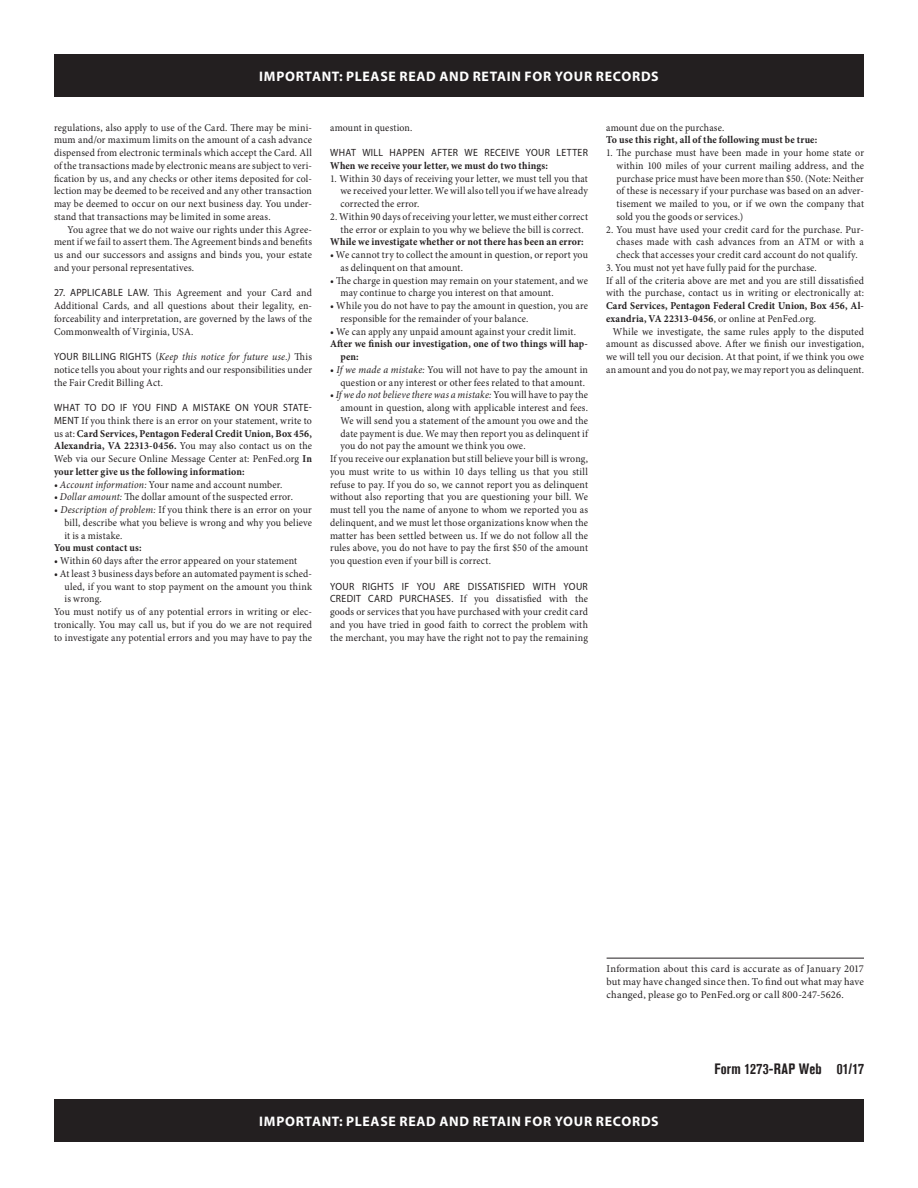
<style>
.page{position:relative;width:918px;height:1188px;background:#fff}
.page>*{position:absolute;margin:0;border:0;box-sizing:border-box;transform-origin:0 0}
.t1{font:700 condensed 15px "Akzidenz Grotesk Std";letter-spacing:.015em;color:#231f20}
.t2{font:700 13.8px "Myriad Pro";letter-spacing:.05em;color:#fff}
.t3{font:10.5px/12.8px "Minion Pro";letter-spacing:.015em;color:#231f20;text-align:justify;scale:.94 1}
.t4{font:700 10.5px/12.8px "Minion Pro";letter-spacing:.015em;color:#231f20;scale:.94 1}
.t5{font:10.5px/12.8px "Minion Pro";letter-spacing:.015em;color:#231f20;text-align:justify}
.s1{font-family:"Myriad Pro"}
.s2{font-style:italic}
.s3{font-weight:700}
.s4{font-family:"Myriad Pro";font-weight:400}
</style>
<div class="page">
<div style="left:54px;top:54px;width:810px;height:43px;background:#231f20"></div>
<div style="left:54px;top:1100px;width:810px;height:42px;background:#231f20"></div>
<hr style="left:607px;top:958px;width:257px;height:1px;background:#231f20">
<p class="t2" style="left:259px;top:67px;width:401px">IMPORTANT: PLEASE READ AND RETAIN FOR YOUR RECORDS</p>
<p class="t3" style="left:54px;top:121px;width:276px">regulations, also apply to use of the Card. There may be mini&shy;mum and/or maximum limits on the amount of a cash advance dispensed from electronic terminals which accept the Card. All of the transactions made by electronic means are subject to veri&shy;fication by us, and any checks or other items deposited for col&shy;lection may be deemed to be received and any other transaction may be deemed to occur on our next business day. You under&shy;stand that transactions may be limited in some areas.</p>
<p class="t3" style="left:54px;top:223px;width:276px;text-indent:14px">You agree that we do not waive our rights under this Agree&shy;ment if we fail to assert them. The Agreement binds and benefits us and our successors and assigns and binds you, your estate and your personal representatives.</p>
<p class="t3" style="left:54px;top:287px;width:276px"><span class="s1">27. APPLICABLE LAW.</span> This Agreement and your Card and Additional Cards, and all questions about their legality, en&shy;forceability and interpretation, are governed by the laws of the Commonwealth of Virginia, USA.</p>
<p class="t3" style="left:54px;top:350px;width:276px"><span class="s1">YOUR BILLING RIGHTS (</span><span class="s2">Keep this notice for future use.)</span> This notice tells you about your rights and our responsibilities under the Fair Credit Billing Act.</p>
<p class="t3" style="left:54px;top:401px;width:276px"><span class="s1">WHAT TO DO IF YOU FIND A MISTAKE ON YOUR STATE-MENT</span> If you think there is an error on your statement, write to us at: <span class="s3">Card Services, Pentagon Federal Credit Union, Box 456, Alexandria, VA 22313-0456.</span> You may also contact us on the Web via our Secure Online Message Center at: PenFed.org <span class="s3">In your letter give us the following information:</span></p>
<p class="t3" style="left:54px;top:478px;width:245px"><span class="s2">• Account information:</span> Your name and account number.</p>
<p class="t3" style="left:54px;top:491px;width:256px"><span class="s2">• Dollar amount:</span> The dollar amount of the suspected error.</p>
<p class="t3" style="left:64px;top:503px;width:265px;text-indent:-10px"><span class="s2">• Description of problem:</span> If you think there is an error on your bill, describe what you believe is wrong and why you believe it is a mistake.</p>
<p class="t4" style="left:54px;top:541px;width:95px">You must contact us:</p>
<p class="t3" style="left:54px;top:554px;width:260px">• Within 60 days after the error appeared on your statement</p>
<p class="t3" style="left:64px;top:567px;width:265px;text-indent:-10px">• At least 3 business days before an automated payment is sched&shy;uled, if you want to stop payment on the amount you think is wrong.</p>
<p class="t3" style="left:54px;top:605px;width:276px">You must notify us of any potential errors in writing or elec&shy;tronically. You may call us, but if you do we are not required to investigate any potential errors and you may have to pay the</p>
<p class="t3" style="left:330px;top:121px;width:89px">amount in question.</p>
<p class="t4" style="left:330px;top:146px;width:276px"><span class="s4">WHAT WILL HAPPEN AFTER WE RECEIVE YOUR LETTER<br></span>When we receive your letter, we must do two things:</p>
<p class="t3" style="left:340px;top:172px;width:265px;text-indent:-10px">1. Within 30 days of receiving your letter, we must tell you that we received your letter. We will also tell you if we have already corrected the error.</p>
<p class="t3" style="left:340px;top:210px;width:265px;text-indent:-10px">2. Within 90 days of receiving your letter, we must either correct the error or explain to you why we believe the bill is correct.</p>
<p class="t4" style="left:330px;top:235px;width:272px">While we investigate whether or not there has been an error:</p>
<p class="t3" style="left:340px;top:248px;width:265px;text-indent:-10px">• We cannot try to collect the amount in question, or report you as delinquent on that amount.</p>
<p class="t3" style="left:340px;top:274px;width:265px;text-indent:-10px">• The charge in question may remain on your statement, and we may continue to charge you interest on that amount.</p>
<p class="t3" style="left:340px;top:299px;width:265px;text-indent:-10px">• While you do not have to pay the amount in question, you are responsible for the remainder of your balance.</p>
<p class="t3" style="left:330px;top:325px;width:263px">• We can apply any unpaid amount against your credit limit.</p>
<p class="t4" style="left:340px;top:337px;width:265px;text-indent:-10px">After we finish our investigation, one of two things will hap&shy;pen:</p>
<p class="t3" style="left:330px;top:363px;width:276px;text-align:right">• <span class="s2">If we made a mistake:</span> You will not have to pay the amount in question or any interest or other fees related to that amount.</p>
<p class="t3" style="left:340px;top:389px;width:265px;text-indent:-10px">• <span class="s2">If we do not believe there was a mistake:</span> You will have to pay the amount in question, along with applicable interest and fees.<br>We will send you a statement of the amount you owe and the date payment is due. We may then report you as delinquent if you do not pay the amount we think you owe.</p>
<p class="t3" style="left:330px;top:452px;width:276px">If you receive our explanation but still believe your bill is wrong, you must write to us within 10 days telling us that you still refuse to pay. If you do so, we cannot report you as delinquent without also reporting that you are questioning your bill. We must tell you the name of anyone to whom we reported you as delinquent, and we must let those organizations know when the matter has been settled between us. If we do not follow all the rules above, you do not have to pay the first $50 of the amount you question even if your bill is correct.</p>
<p class="t3" style="left:330px;top:580px;width:276px"><span class="s1">YOUR RIGHTS IF YOU ARE DISSATISFIED WITH YOUR CREDIT CARD PURCHASES.</span> If you dissatisfied with the goods or services that you have purchased with your credit card and you have tried in good faith to correct the problem with the merchant, you may have the right not to pay the remaining</p>
<p class="t3" style="left:606px;top:121px;width:128px">amount due on the purchase.</p>
<p class="t4" style="left:606px;top:133px;width:226px">To use this right, all of the following must be true:</p>
<p class="t3" style="left:616px;top:146px;width:265px;text-indent:-10px">1. The purchase must have been made in your home state or within 100 miles of your current mailing address, and the purchase price must have been more than $50. (Note: Neither of these is necessary if your purchase was based on an adver&shy;tisement we mailed to you, or if we own the company that sold you the goods or services.)</p>
<p class="t3" style="left:616px;top:223px;width:265px;text-indent:-10px">2. You must have used your credit card for the purchase. Pur&shy;chases made with cash advances from an ATM or with a check that accesses your credit card account do not qualify.</p>
<p class="t3" style="left:606px;top:261px;width:226px">3. You must not yet have fully paid for the purchase.</p>
<p class="t3" style="left:606px;top:274px;width:276px">If all of the criteria above are met and you are still dissatisfied with the purchase, contact us in writing or electronically at:<br><span class="s3">Card Services, Pentagon Federal Credit Union, Box 456, Al&shy;exandria, VA 22313-0456</span>, or online at PenFed.org.</p>
<p class="t3" style="left:606px;top:325px;width:276px;text-indent:7px">While we investigate, the same rules apply to the disputed amount as discussed above. After we finish our investigation, we will tell you our decision. At that point, if we think you owe an amount and you do not pay, we may report you as delinquent.</p>
<p class="t5" style="left:607px;top:962px;width:259px">Information about this card is accurate as of January 2017 but may have changed since then. To find out what may have changed, please go to PenFed.org or call 800-247-5626.</p>
<p class="t1" style="left:715px;top:1060px;width:151px">Form 1273-RAP Web 01/17</p>
<p class="t2" style="left:259px;top:1113px;width:401px">IMPORTANT: PLEASE READ AND RETAIN FOR YOUR RECORDS</p>
</div>
